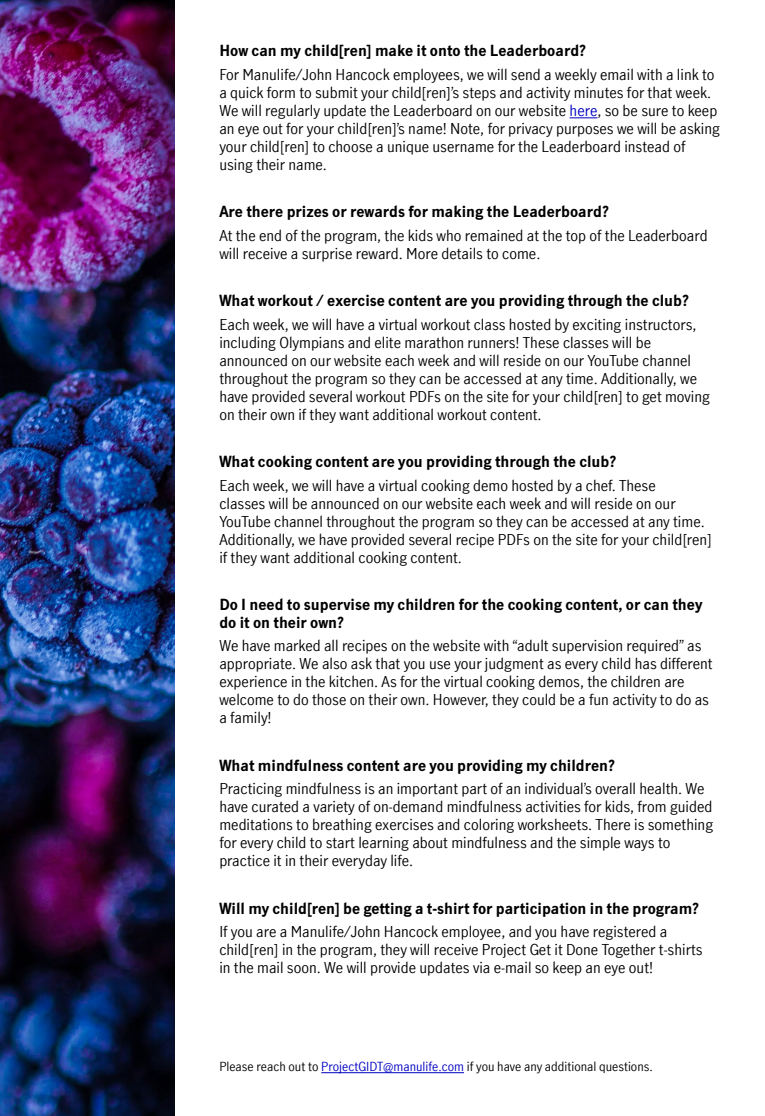
<style>
.page{position:relative;width:765px;height:1116px;background:#fff}
.page>*{position:absolute;margin:0;border:0;box-sizing:border-box;transform-origin:0 0}
.t1{font:15px/18px "Manulife JH Sans Optimized";color:#000}
.t2{font:700 15px/18px "Manulife JH Sans Optimized";color:#000}
.t3{font:12.5px "Manulife JH Sans Optimized";color:#000}
.s1{color:#0000c1}
</style>
<div class="page">
<hr style="left:321px;top:1072px;width:143px;height:1px;background:#0000c1">
<svg style="left:570px;top:117px;width:27px;height:1px"></svg>
<img style="left:0;top:0;width:174px;height:1116px">
<p class="t2" style="left:219px;top:41px;width:368px">How can my child[ren] make it onto the Leaderboard?</p>
<p class="t1" style="left:219px;top:65px;width:502px">For Manulife/John Hancock employees, we will send a weekly email with a link to a quick form to submit your child[ren]’s steps and activity minutes for that week.<br>We will regularly update the Leaderboard on our website <span class="s1">here</span>, so be sure to keep an eye out for your child[ren]’s name! Note, for privacy purposes we will be asking your child[ren] to choose a unique username for the Leaderboard instead of using their name.</p>
<p class="t2" style="left:219px;top:202px;width:391px">Are there prizes or rewards for making the Leaderboard?</p>
<p class="t1" style="left:219px;top:226px;width:490px">At the end of the program, the kids who remained at the top of the Leaderboard will receive a surprise reward. More details to come.</p>
<p class="t2" style="left:219px;top:291px;width:471px">What workout / exercise content are you providing through the club?</p>
<p class="t1" style="left:219px;top:314px;width:492px">Each week, we will have a virtual workout class hosted by exciting instructors, including Olympians and elite marathon runners! These classes will be announced on our website each week and will reside on our YouTube channel throughout the program so they can be accessed at any time. Additionally, we have provided several workout PDFs on the site for your child[ren] to get moving on their own if they want additional workout content.</p>
<p class="t2" style="left:219px;top:452px;width:398px">What cooking content are you providing through the club?</p>
<p class="t1" style="left:219px;top:475px;width:494px">Each week, we will have a virtual cooking demo hosted by a chef. These<br>classes will be announced on our website each week and will reside on our YouTube channel throughout the program so they can be accessed at any time.<br>Additionally, we have provided several recipe PDFs on the site for your child[ren] if they want additional cooking content.</p>
<p class="t2" style="left:219px;top:594px;width:485px">Do I need to supervise my children for the cooking content, or can they do it on their own?</p>
<p class="t1" style="left:219px;top:636px;width:495px">We have marked all recipes on the website with “adult supervision required” as appropriate. We also ask that you use your judgment as every child has different experience in the kitchen. As for the virtual cooking demos, the children are welcome to do those on their own. However, they could be a fun activity to do as a family!</p>
<p class="t2" style="left:219px;top:755px;width:397px">What mindfulness content are you providing my children?</p>
<p class="t1" style="left:219px;top:779px;width:495px">Practicing mindfulness is an important part of an individual’s overall health. We have curated a variety of on-demand mindfulness activities for kids, from guided meditations to breathing exercises and coloring worksheets. There is something for every child to start learning about mindfulness and the simple ways to practice it in their everyday life.</p>
<p class="t2" style="left:219px;top:898px;width:481px">Will my child[ren] be getting a t-shirt for participation in the program?</p>
<p class="t1" style="left:219px;top:922px;width:485px">If you are a Manulife/John Hancock employee, and you have registered a child[ren] in the program, they will receive Project Get it Done Together t-shirts in the mail soon. We will provide updates via e-mail so keep an eye out!</p>
<p class="t3" style="left:219px;top:1057px;width:435px">Please reach out to <span class="s1">ProjectGIDT@manulife.com</span> if you have any additional questions.</p>
</div>
